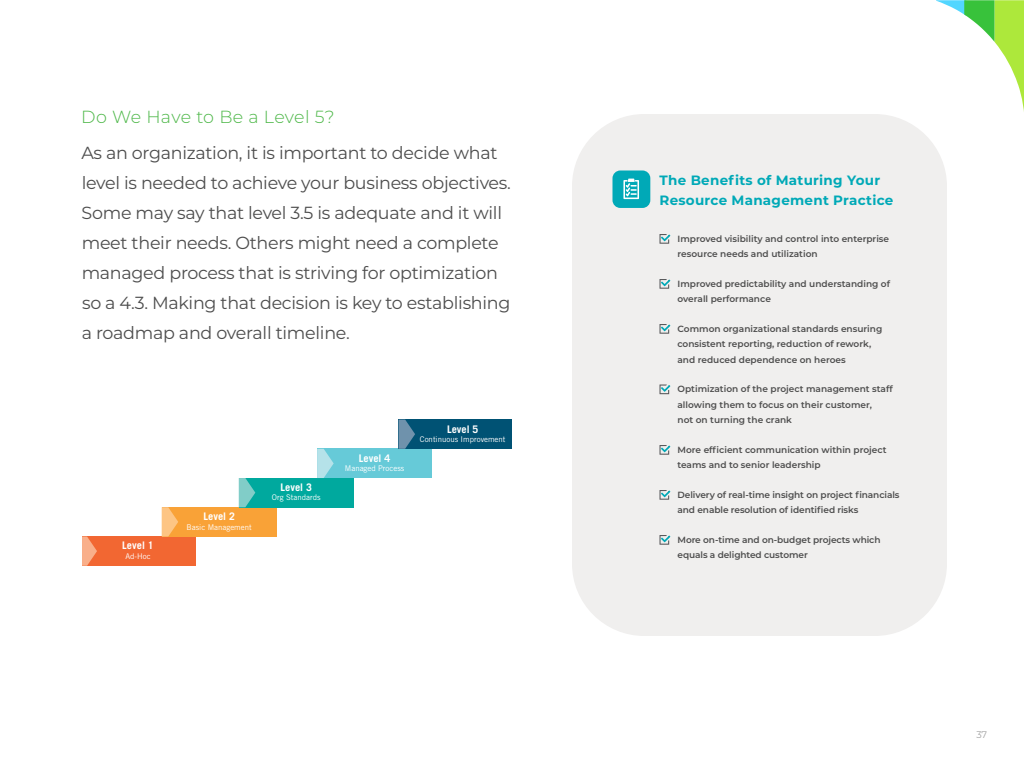
<style>
.page{position:relative;width:1024px;height:768px;background:#fff}
.page>*{position:absolute;margin:0;border:0;box-sizing:border-box;transform-origin:0 0}
.t1{font:17.5px/30px "Montserrat";letter-spacing:-.015em;color:#4d4d4d}
.t2{font:300 17.5px "Montserrat";letter-spacing:.01em;color:#4db748}
.t3{font:700 13.5px/20px "Montserrat";letter-spacing:.02em;color:#00a9b7}
.t4{font:700 10.45px "Trade Gothic LT Std";color:#fff}
.t5{font:9.5px "Montserrat";color:#a1a1a1}
.t6{font:600 9px/15.5px "Montserrat";color:#4d4d4d}
.t7{font:7.85px "Trade Gothic LT Std";color:#fff}
</style>
<div class="page">
<svg style="left:936px;top:0;width:88px;height:112px"></svg>
<div style="left:82px;top:537px;width:113px;height:29px;background:#f26732"></div>
<div style="left:162px;top:507px;width:115px;height:30px;background:#f9a237"></div>
<div style="left:239px;top:478px;width:115px;height:29px;background:#00a99e"></div>
<div style="left:317px;top:449px;width:115px;height:29px;background:#66cad8"></div>
<div style="left:399px;top:420px;width:113px;height:29px;background:#005274"></div>
<svg style="left:82px;top:537px;width:15px;height:29px"></svg>
<svg style="left:162px;top:507px;width:16px;height:30px"></svg>
<svg style="left:239px;top:478px;width:16px;height:29px"></svg>
<svg style="left:317px;top:449px;width:17px;height:29px"></svg>
<svg style="left:399px;top:420px;width:16px;height:29px"></svg>
<div style="left:572px;top:114px;width:375px;height:522px;background:#f0efee;border-radius:72px"></div>
<svg style="left:660px;top:234px;width:10px;height:10px"></svg>
<svg style="left:660px;top:279px;width:10px;height:10px"></svg>
<svg style="left:660px;top:324px;width:10px;height:10px"></svg>
<svg style="left:660px;top:385px;width:10px;height:9px"></svg>
<svg style="left:660px;top:445px;width:10px;height:10px"></svg>
<svg style="left:660px;top:490px;width:10px;height:10px"></svg>
<svg style="left:660px;top:535px;width:10px;height:10px"></svg>
<div style="left:613px;top:170px;width:37px;height:38px;background:#00a9b7;border-radius:8px"></div>
<svg style="left:623px;top:179px;width:16px;height:20px"></svg>
<h1 class="t2" style="left:81px;top:105px;width:255px">Do We Have to Be a Level 5?</h1>
<p class="t1" style="left:81px;top:137px;width:431px">As an organization, it is important to decide what level is needed to achieve your business objectives.<br>Some may say that level 3.5 is adequate and it will meet their needs. Others might need a complete managed process that is striving for optimization so a 4.3. Making that decision is key to establishing a roadmap and overall timeline.</p>
<p class="t4" style="left:122px;top:539px;width:33px">Level 1</p>
<p class="t7" style="left:125px;top:551px;width:27px">Ad-Hoc</p>
<p class="t4" style="left:204px;top:510px;width:33px">Level 2</p>
<p class="t7" style="left:187px;top:522px;width:67px">Basic Management</p>
<p class="t4" style="left:281px;top:481px;width:33px">Level 3</p>
<p class="t7" style="left:272px;top:493px;width:50px">Org Standards</p>
<p class="t4" style="left:359px;top:452px;width:33px">Level 4</p>
<p class="t7" style="left:345px;top:464px;width:61px">Managed Process</p>
<p class="t4" style="left:447px;top:422px;width:33px">Level 5</p>
<p class="t7" style="left:420px;top:434px;width:87px">Continuous Improvement</p>
<h2 class="t3" style="left:660px;top:169px;width:235px">The Benefits of Maturing Your<br>Resource Management Practice</h2>
<p class="t6" style="left:678px;top:230px;width:213px">Improved visibility and control into enterprise resource needs and utilization</p>
<p class="t6" style="left:678px;top:275px;width:214px">Improved predictability and understanding of overall performance</p>
<p class="t6" style="left:678px;top:320px;width:206px">Common organizational standards ensuring consistent reporting, reduction of rework, and reduced dependence on heroes</p>
<p class="t6" style="left:678px;top:381px;width:217px">Optimization of the project management staff allowing them to focus on their customer,<br>not on turning the crank</p>
<p class="t6" style="left:678px;top:441px;width:211px">More efficient communication within project teams and to senior leadership</p>
<p class="t6" style="left:678px;top:486px;width:224px">Delivery of real-time insight on project financials and enable resolution of identified risks</p>
<p class="t6" style="left:678px;top:531px;width:205px">More on-time and on-budget projects which equals a delighted customer</p>
<p class="t5" style="left:976px;top:728px;width:12px">37</p>
</div>
